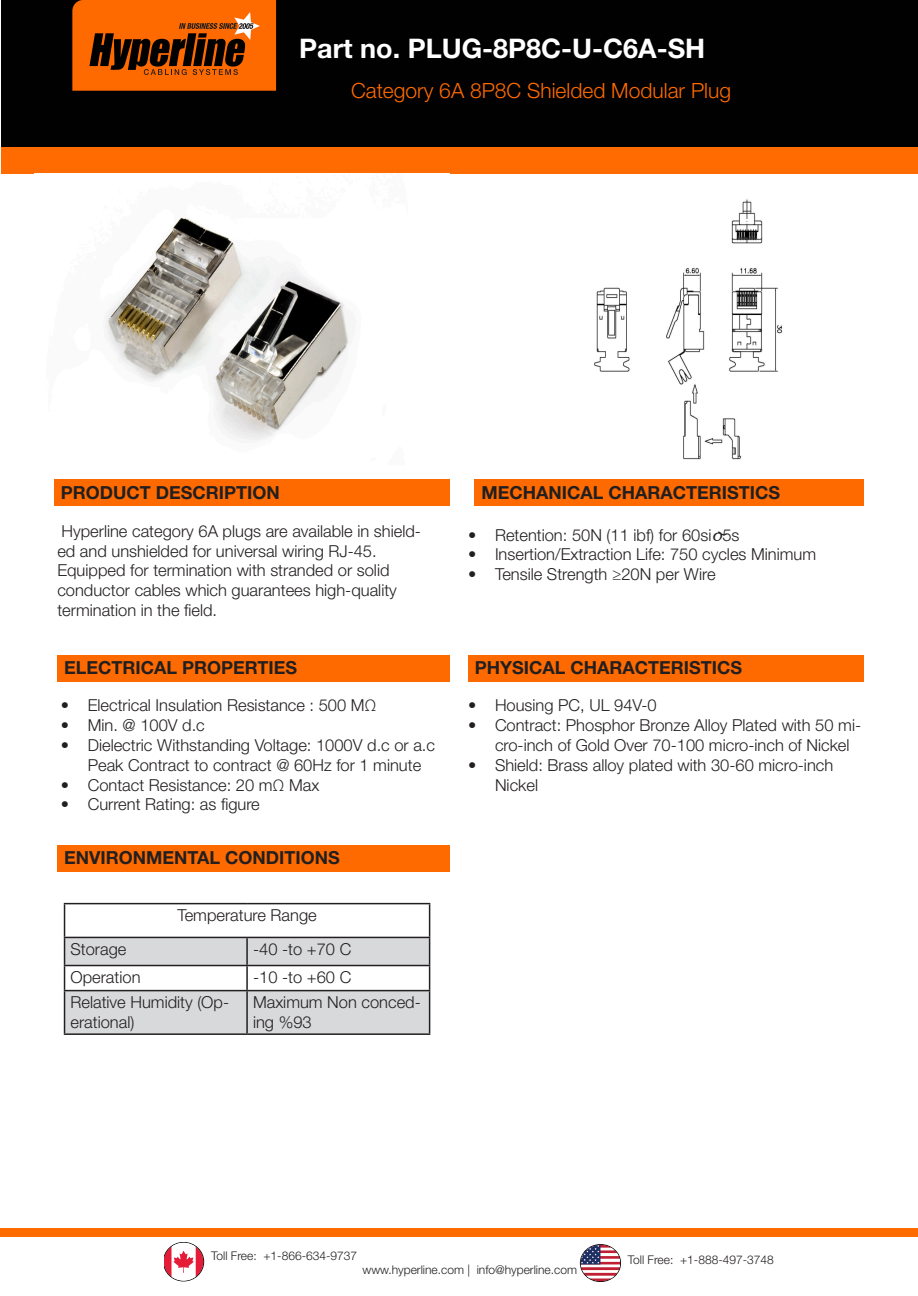
<style>
.page{position:relative;width:918px;height:1296px;background:#fff}
.page>*{position:absolute;margin:0;border:0;box-sizing:border-box;transform-origin:0 0}
.t1{font:700 27px "Helvetica Neue LT Std";color:#fff}
.t2{font:300 21px "Helvetica Neue LT Std";color:#ff6a00}
.t3{font:700 18px "Helvetica Neue LT Std";color:#231f20}
.t4{font:300 16.5px/19.8px "Helvetica Neue LT Std";color:#231f20}
.t5{font:300 12px "Helvetica Neue LT Std";color:#231f20}
.s1{font-family:"Lucida Handwriting";font-weight:400;font-style:italic}
</style>
<div class="page">
<div style="left:1px;top:0;width:917px;height:149px;background:#010101"></div>
<svg style="left:72px;top:0;width:204px;height:91px"></svg>
<div style="left:1px;top:147px;width:917px;height:27px;background:#ff6b00"></div>
<img style="left:105px;top:217px;width:244px;height:223px">
<div style="left:54px;top:479px;width:396px;height:27px;background:#ff6a00"></div>
<div style="left:57px;top:655px;width:393px;height:27px;background:#ff6a00"></div>
<div style="left:475px;top:479px;width:389px;height:27px;background:#ff6a00"></div>
<div style="left:0;top:1228px;width:918px;height:9px;background:#ff6b00"></div>
<svg style="left:165px;top:1242px;width:39px;height:39px"></svg>
<div style="left:580px;top:1244px;width:41px;height:38px;border:1px solid #010101;border-radius:50%"></div>
<svg style="left:581px;top:1245px;width:39px;height:36px"></svg>
<div style="left:468px;top:655px;width:396px;height:27px;background:#ff6a00"></div>
<img style="left:594px;top:199px;width:188px;height:261px">
<div style="left:57px;top:845px;width:393px;height:27px;background:#ff6a00"></div>
<hr style="left:64px;top:903px;width:183px;height:1px;background:#231f20">
<hr style="left:64px;top:904px;width:1px;height:33px;background:#231f20">
<hr style="left:247px;top:903px;width:183px;height:1px;background:#231f20">
<hr style="left:429px;top:904px;width:1px;height:33px;background:#231f20">
<svg style="left:64px;top:937px;width:366px;height:96px"></svg>
<hr style="left:64px;top:990px;width:183px;height:1px;background:#231f20">
<hr style="left:64px;top:991px;width:1px;height:42px;background:#231f20">
<hr style="left:247px;top:990px;width:183px;height:1px;background:#231f20">
<hr style="left:246px;top:991px;width:2px;height:42px;background:#231f20">
<hr style="left:429px;top:991px;width:1px;height:42px;background:#231f20">
<hr style="left:64px;top:1033px;width:183px;height:2px;background:#231f20">
<hr style="left:247px;top:1033px;width:183px;height:2px;background:#231f20">
<p class="t1" style="left:299px;top:32px;width:408px">Part no. PLUG-8P8C-U-C6A-SH</p>
<p class="t2" style="left:351px;top:78px;width:382px">Category 6A 8P8C Shielded Modular Plug</p>
<p class="t3" style="left:61px;top:481px;width:221px">PRODUCT DESCRIPTION</p>
<p class="t3" style="left:482px;top:481px;width:300px">MECHANICAL CHARACTERISTICS</p>
<p class="t4" style="left:57px;top:521px;width:365px">Hyperline category 6A plugs are available in shield&shy;ed and unshielded for universal wiring RJ-45.<br>Equipped for termination with stranded or solid conductor cables which guarantees high-quality termination in the field.</p>
<p class="t3" style="left:64px;top:657px;width:234px">ELECTRICAL PROPERTIES</p>
<p class="t4" style="left:61px;top:695px;width:317px">• Electrical Insulation Resistance : 500 MΩ</p>
<p class="t4" style="left:61px;top:715px;width:146px">• Min. @ 100V d.c</p>
<p class="t4" style="left:88px;top:735px;width:349px;text-indent:-27px">• Dielectric Withstanding Voltage: 1000V d.c or a.c<br>Peak Contract to contract @ 60Hz for 1 minute</p>
<p class="t4" style="left:61px;top:774px;width:260px">• Contact Resistance: 20 mΩ Max</p>
<p class="t4" style="left:61px;top:794px;width:201px">• Current Rating: as figure</p>
<p class="t3" style="left:64px;top:847px;width:277px">ENVIRONMENTAL CONDITIONS</p>
<p class="t4" style="left:177px;top:905px;width:141px">Temperature Range</p>
<p class="t4" style="left:71px;top:939px;width:57px">Storage</p>
<p class="t4" style="left:253px;top:939px;width:100px">-40 -to +70 C</p>
<p class="t4" style="left:71px;top:967px;width:71px">Operation</p>
<p class="t4" style="left:253px;top:967px;width:100px">-10 -to +60 C</p>
<p class="t4" style="left:71px;top:992px;width:160px">Relative Humidity (Op&shy;erational)</p>
<p class="t4" style="left:253px;top:992px;width:169px">Maximum Non conced&shy;ing %93</p>
<p class="t4" style="left:468px;top:525px;width:273px">• Retention: 50N (11 ibf) for 60si<span class="s1">o</span>5s</p>
<p class="t4" style="left:468px;top:544px;width:350px">• Insertion/Extraction Life: 750 cycles Minimum</p>
<p class="t4" style="left:468px;top:564px;width:249px">• Tensile Strength ≥20N per Wire</p>
<p class="t3" style="left:475px;top:657px;width:269px">PHYSICAL CHARACTERISTICS</p>
<p class="t4" style="left:468px;top:695px;width:190px">• Housing PC, UL 94V-0</p>
<p class="t4" style="left:495px;top:715px;width:368px;text-indent:-27px">• Contract: Phosphor Bronze Alloy Plated with 50 mi&shy;cro-inch of Gold Over 70-100 micro-inch of Nickel</p>
<p class="t4" style="left:495px;top:755px;width:340px;text-indent:-27px">• Shield: Brass alloy plated with 30-60 micro-inch<br>Nickel</p>
<p class="t5" style="left:211px;top:1249px;width:148px">Toll Free: +1-866-634-9737</p>
<p class="t5" style="left:628px;top:1252px;width:148px">Toll Free: +1-888-497-3748</p>
<p class="t5" style="left:363px;top:1263px;width:216px">www.hyperline.com | info@hyperline.com</p>
</div>
